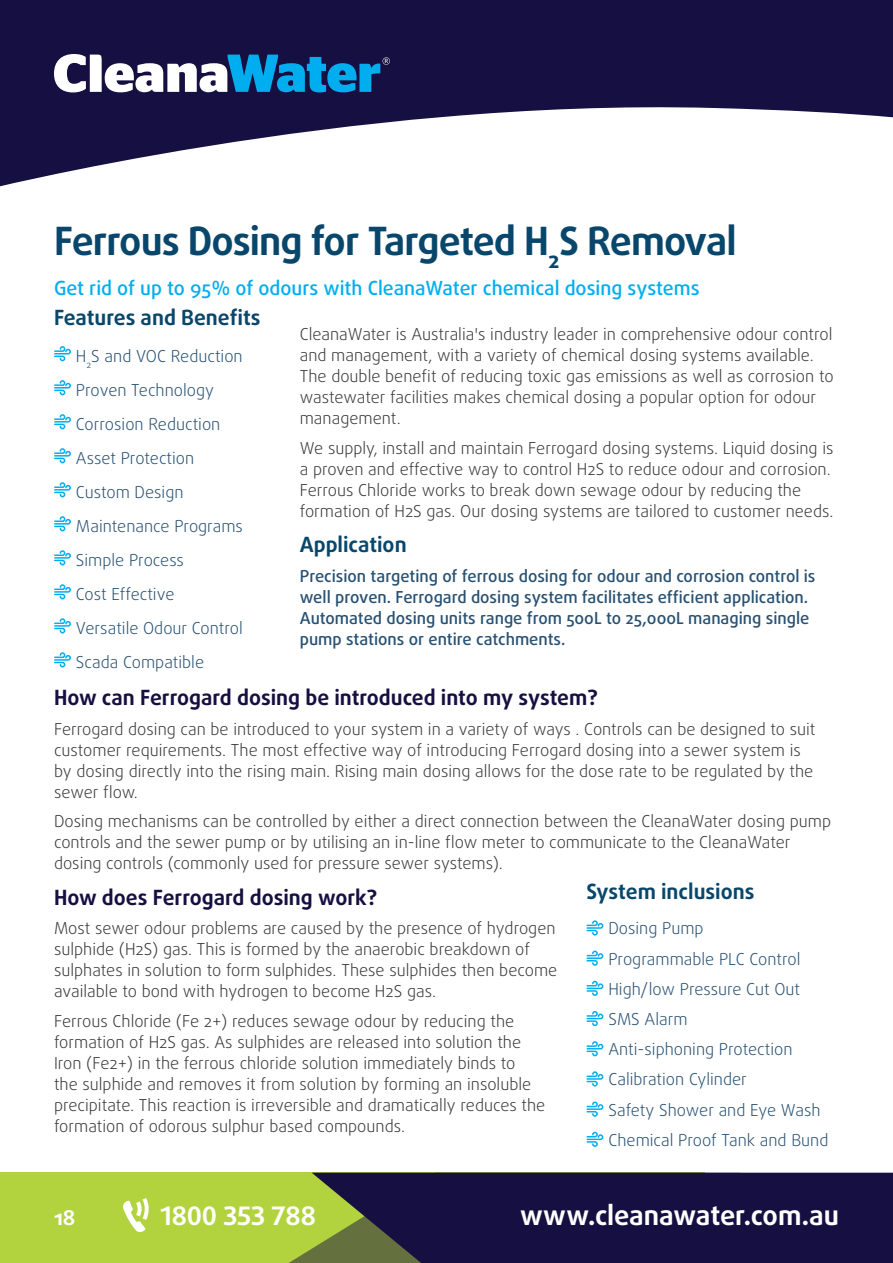
<style>
.page{position:relative;width:893px;height:1263px;background:#fff}
.page>*{position:absolute;margin:0;border:0;box-sizing:border-box;transform-origin:0 0}
.t1{font:700 39px "Daxline Pro";letter-spacing:-.025em;color:#08476b}
.t2{font:700 27px "Daxline Pro";letter-spacing:-.005em;color:#fff}
.t3{font:700 25.5px "Daxline Pro";letter-spacing:-.01em;color:#fff}
.t4{font:700 21px "Daxline Pro";color:#160f41}
.t5{font:700 21px "Daxline Pro";color:#08476b}
.t6{font:700 21px "Daxline Pro";color:#fff}
.t7{font:500 19.5px "Daxline Pro";color:#00aeef}
.t8{font:300 16.5px/21px "Daxline Pro";color:#383839}
.t9{font:300 16.5px/34px "Daxline Pro";color:#275072}
.t10{font:500 16.5px/21px "Daxline Pro";color:#275072}
</style>
<div class="page">
<div style="left:0;top:1173px;width:705px;height:90px;background:#b2d33e"></div>
<svg style="left:289px;top:1248px;width:23px;height:15px"></svg>
<svg style="left:312px;top:1173px;width:581px;height:90px;background:#201b40"></svg>
<svg style="left:123px;top:1198px;width:26px;height:34px"></svg>
<svg style="left:0;top:0;width:893px;height:187px;fill:#160f41"></svg>
<svg style="left:54px;top:54px;width:336px;height:38px"></svg>
<svg style="left:586px;top:920px;width:18px;height:16px"></svg>
<svg style="left:586px;top:950px;width:18px;height:16px"></svg>
<svg style="left:586px;top:980px;width:18px;height:16px"></svg>
<svg style="left:586px;top:1011px;width:18px;height:16px"></svg>
<svg style="left:586px;top:1041px;width:18px;height:16px"></svg>
<svg style="left:586px;top:1071px;width:18px;height:16px"></svg>
<svg style="left:586px;top:1101px;width:18px;height:16px"></svg>
<svg style="left:586px;top:1131px;width:18px;height:16px"></svg>
<svg style="left:54px;top:346px;width:17px;height:16px"></svg>
<svg style="left:54px;top:380px;width:17px;height:16px"></svg>
<svg style="left:54px;top:414px;width:17px;height:16px"></svg>
<svg style="left:54px;top:448px;width:17px;height:16px"></svg>
<svg style="left:54px;top:482px;width:17px;height:16px"></svg>
<svg style="left:54px;top:516px;width:17px;height:16px"></svg>
<svg style="left:54px;top:550px;width:17px;height:16px"></svg>
<svg style="left:54px;top:584px;width:17px;height:16px"></svg>
<svg style="left:54px;top:618px;width:17px;height:16px"></svg>
<svg style="left:54px;top:652px;width:17px;height:16px"></svg>
<h1 class="t1" style="left:54px;top:215px;width:684px">Ferrous Dosing for Targeted H<sub>2</sub>S Removal</h1>
<p class="t7" style="left:54px;top:275px;width:647px">Get rid of up to 95% of odours with CleanaWater chemical dosing systems</p>
<p class="t5" style="left:54px;top:303px;width:208px">Features and Benefits</p>
<p class="t9" style="left:76px;top:339px;width:169px">H<sub>2</sub>S and VOC Reduction<br>Proven Technology<br>Corrosion Reduction<br>Asset Protection<br>Custom Design<br>Maintenance Programs<br>Simple Process<br>Cost Effective<br>Versatile Odour Control<br>Scada Compatible</p>
<p class="t8" style="left:300px;top:324px;width:535px">CleanaWater is Australia's industry leader in comprehensive odour control and management, with a variety of chemical dosing systems available.<br>The double benefit of reducing toxic gas emissions as well as corrosion to wastewater facilities makes chemical dosing a popular option for odour management.</p>
<p class="t8" style="left:300px;top:437px;width:535px">We supply, install and maintain Ferrogard dosing systems. Liquid dosing is a proven and effective way to control H2S to reduce odour and corrosion.<br>Ferrous Chloride works to break down sewage odour by reducing the formation of H2S gas. Our dosing systems are tailored to customer needs.</p>
<p class="t5" style="left:300px;top:530px;width:108px">Application</p>
<p class="t10" style="left:300px;top:565px;width:517px">Precision targeting of ferrous dosing for odour and corrosion control is well proven. Ferrogard dosing system facilitates efficient application.<br>Automated dosing units range from 500L to 25,000L managing single pump stations or entire catchments.</p>
<p class="t4" style="left:54px;top:684px;width:545px">How can Ferrogard dosing be introduced into my system?</p>
<p class="t8" style="left:54px;top:718px;width:763px">Ferrogard dosing can be introduced to your system in a variety of ways . Controls can be designed to suit customer requirements. The most effective way of introducing Ferrogard dosing into a sewer system is by dosing directly into the rising main. Rising main dosing allows for the dose rate to be regulated by the sewer flow.</p>
<p class="t8" style="left:54px;top:811px;width:778px">Dosing mechanisms can be controlled by either a direct connection between the CleanaWater dosing pump controls and the sewer pump or by utilising an in-line flow meter to communicate to the CleanaWater dosing controls (commonly used for pressure sewer systems).</p>
<p class="t4" style="left:54px;top:883px;width:325px">How does Ferrogard dosing work?</p>
<p class="t8" style="left:54px;top:918px;width:505px">Most sewer odour problems are caused by the presence of hydrogen sulphide (H2S) gas. This is formed by the anaerobic breakdown of sulphates in solution to form sulphides. These sulphides then become available to bond with hydrogen to become H2S gas.</p>
<p class="t8" style="left:54px;top:1010px;width:493px">Ferrous Chloride (Fe 2+) reduces sewage odour by reducing the formation of H2S gas. As sulphides are released into solution the Iron (Fe2+) in the ferrous chloride solution immediately binds to<br>the sulphide and removes it from solution by forming an insoluble precipitate. This reaction is irreversible and dramatically reduces the formation of odorous sulphur based compounds.</p>
<p class="t5" style="left:586px;top:878px;width:170px">System inclusions</p>
<p class="t9" style="left:608px;top:913px;width:222px;line-height:30.2px">Dosing Pump<br>Programmable PLC Control<br>High/low Pressure Cut Out<br>SMS Alarm<br>Anti-siphoning Protection<br>Calibration Cylinder<br>Safety Shower and Eye Wash<br>Chemical Proof Tank and Bund</p>
<p class="t6" style="left:54px;top:1204px;width:23px">18</p>
<h3 class="t3" style="left:160px;top:1199px;width:157px">1800 353 788</h3>
<h2 class="t2" style="left:520px;top:1198px;width:320px">www.cleanawater.com.au</h2>
</div>
